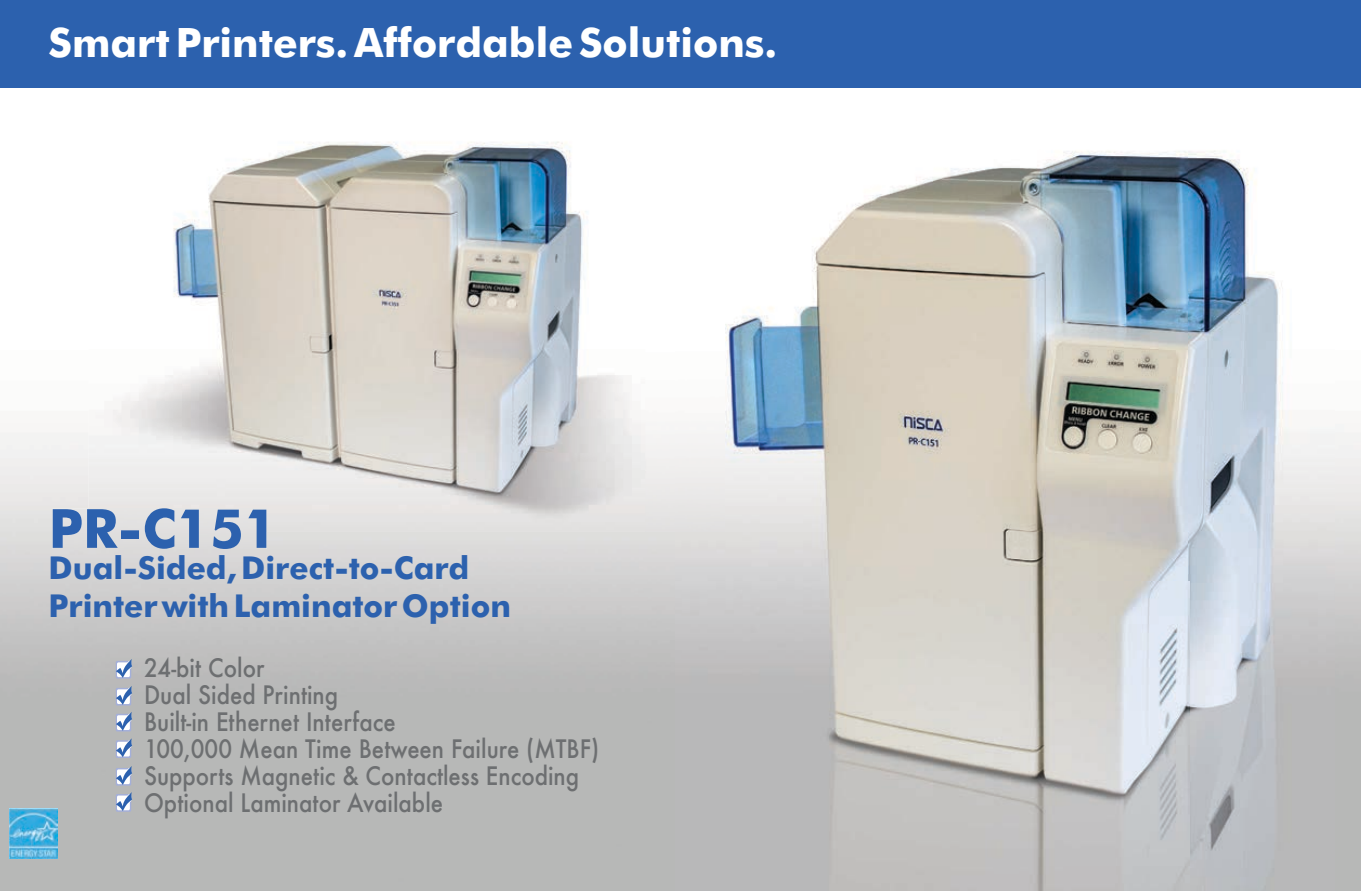
<style>
.page{position:relative;width:1361px;height:891px;background:#fff}
.page>*{position:absolute;margin:0;border:0;box-sizing:border-box;transform-origin:0 0}
.t1{font:54px "Futuri Bold SWFTE";color:#2c61ae}
.t2{font:40.5px "Futuri Bold SWFTE";color:#fff}
.t3{font:31.5px/37.8px "Futuri Bold SWFTE";color:#2c61ae}
.t4{font:500 24.75px/27px "Futura";color:#6d6f71;scale:.9 1}
</style>
<div class="page">
<img style="left:0;top:87px;width:1361px;height:1px">
<img style="left:0;top:432px;width:159px;height:459px">
<div style="left:53px;top:508px;width:213px;height:41px;background:#dedddd"></div>
<img style="left:10px;top:809px;width:48px;height:49px">
<div style="left:0;top:0;width:1361px;height:87px;background:#2c61ae"></div>
<img style="left:675px;top:151px;width:660px;height:740px">
<img style="left:89px;top:141px;width:586px;height:391px">
<img style="left:89px;top:508px;width:177px;height:24px">
<img style="left:675px;top:151px;width:49px;height:381px">
<div style="left:116px;top:661px;width:15px;height:18px;background:#acb3cd;border-radius:2px"></div>
<svg style="left:116px;top:659px;width:16px;height:19px"></svg>
<div style="left:116px;top:688px;width:15px;height:18px;background:#acb2c9;border-radius:2px"></div>
<svg style="left:116px;top:686px;width:16px;height:19px"></svg>
<div style="left:116px;top:714px;width:15px;height:18px;background:#adb3c8;border-radius:2px"></div>
<svg style="left:116px;top:712px;width:16px;height:19px"></svg>
<div style="left:116px;top:740px;width:15px;height:18px;background:#a4afd9;border-radius:2px"></div>
<svg style="left:116px;top:738px;width:16px;height:19px"></svg>
<div style="left:116px;top:768px;width:15px;height:18px;background:#aab2cd;border-radius:2px"></div>
<svg style="left:116px;top:766px;width:16px;height:19px"></svg>
<div style="left:116px;top:794px;width:15px;height:18px;background:#a8b0d1;border-radius:2px"></div>
<svg style="left:116px;top:792px;width:16px;height:19px"></svg>
<h2 class="t2" style="left:49px;top:17px;width:730px">Smart Printers. Affordable Solutions.</h2>
<h1 class="t1" style="left:49px;top:494px;width:230px">PR-C151</h1>
<p class="t3" style="left:49px;top:551px;width:464px">Dual-Sided, Direct-to-Card<br>Printer with Laminator Option</p>
<p class="t4" style="left:144px;top:654px;width:507px">24-bit Color<br>Dual Sided Printing<br>Built-in Ethernet Interface<br>100,000 Mean Time Between Failure (MTBF)<br>Supports Magnetic &amp; Contactless Encoding<br>Optional Laminator Available</p>
</div>
